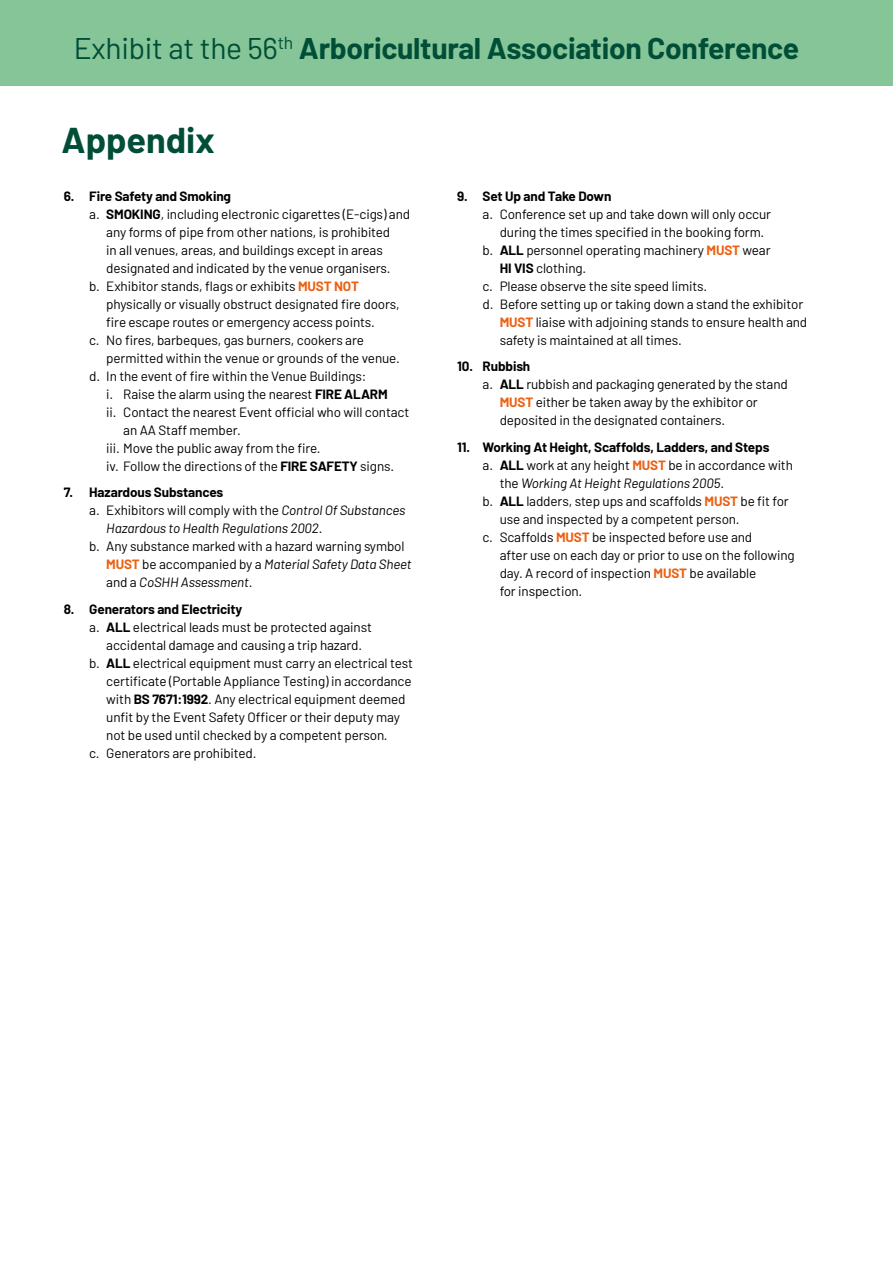
<style>
.page{position:relative;width:893px;height:1263px;background:#fff}
.page>*{position:absolute;margin:0;border:0;box-sizing:border-box;transform-origin:0 0}
.t1{font:700 36px "Barlow";color:#004e37}
.t2{font:700 30px "Barlow";letter-spacing:-.01em;color:#004e37}
.t3{font:13.5px "Barlow";letter-spacing:-.01em;color:#000}
.t4{font:700 13.5px "Barlow";letter-spacing:-.01em;color:#000}
.t5{font:italic 13.5px "Barlow";letter-spacing:-.01em;color:#000}
.s1{font-weight:400}
.s2{font-weight:700}
.s3{font-weight:700;color:#eb6012}
.s4{font-style:italic}
.s5{font-style:normal}
.s6{font-weight:700;font-style:normal;color:#eb6012}
</style>
<div class="page">
<div style="left:0;top:0;width:893px;height:85px;background:#85c597"></div>
<h2 class="t2" style="left:74px;top:26px;width:727px"><span class="s1">Exhibit at the 56</span><sup>th</sup> Arboricultural Association Conference</h2>
<h1 class="t1" style="left:62px;top:113px;width:155px">Appendix</h1>
<p class="t4" style="left:64px;top:186px;width:169px">6. Fire Safety and Smoking</p>
<p class="t3" style="left:89px;top:204px;width:322px">a. <span class="s2">SMOKING</span>, including electronic cigarettes (E-cigs) and</p>
<p class="t3" style="left:106px;top:222px;width:285px">any forms of pipe from other nations, is prohibited</p>
<p class="t3" style="left:106px;top:240px;width:278px">in all venues, areas, and buildings except in areas</p>
<p class="t3" style="left:106px;top:258px;width:286px">designated and indicated by the venue organisers.</p>
<p class="t3" style="left:89px;top:276px;width:271px">b. Exhibitor stands, flags or exhibits <span class="s3">MUST NOT</span></p>
<p class="t3" style="left:106px;top:294px;width:295px">physically or visually obstruct designated fire doors,</p>
<p class="t3" style="left:106px;top:312px;width:270px">fire escape routes or emergency access points.</p>
<p class="t3" style="left:89px;top:330px;width:276px">c. No fires, barbeques, gas burners, cookers are</p>
<p class="t3" style="left:106px;top:348px;width:295px">permitted within the venue or grounds of the venue.</p>
<p class="t3" style="left:89px;top:366px;width:279px">d. In the event of fire within the Venue Buildings:</p>
<p class="t3" style="left:106px;top:384px;width:283px">i. Raise the alarm using the nearest <span class="s2">FIRE ALARM</span></p>
<p class="t3" style="left:106px;top:402px;width:305px">ii. Contact the nearest Event official who will contact</p>
<p class="t3" style="left:123px;top:420px;width:119px">an AA Staff member.</p>
<p class="t3" style="left:106px;top:438px;width:216px">iii. Move the public away from the fire.</p>
<p class="t3" style="left:106px;top:456px;width:289px">iv. Follow the directions of the <span class="s2">FIRE SAFETY</span> signs.</p>
<p class="t4" style="left:64px;top:482px;width:161px">7. Hazardous Substances</p>
<p class="t3" style="left:89px;top:501px;width:318px">a. Exhibitors will comply with the <span class="s4">Control Of Substances</span></p>
<p class="t5" style="left:106px;top:519px;width:218px">Hazardous to Health Regulations 2002<span class="s5">.</span></p>
<p class="t3" style="left:89px;top:537px;width:317px">b. Any substance marked with a hazard warning symbol</p>
<p class="t5" style="left:106px;top:555px;width:307px"><span class="s6">MUST</span> <span class="s5">be accompanied by a</span> Material Safety Data Sheet</p>
<p class="t5" style="left:106px;top:573px;width:148px"><span class="s5">and a</span> CoSHH Assessment<span class="s5">.</span></p>
<p class="t4" style="left:64px;top:599px;width:180px">8. Generators and Electricity</p>
<p class="t3" style="left:89px;top:617px;width:284px">a. <span class="s2">ALL</span> electrical leads must be protected against</p>
<p class="t3" style="left:106px;top:635px;width:257px">accidental damage and causing a trip hazard.</p>
<p class="t3" style="left:89px;top:653px;width:325px">b. <span class="s2">ALL</span> electrical equipment must carry an electrical test</p>
<p class="t3" style="left:106px;top:671px;width:307px">certificate (Portable Appliance Testing) in accordance</p>
<p class="t3" style="left:106px;top:689px;width:301px">with <span class="s2">BS 7671:1992</span>. Any electrical equipment deemed</p>
<p class="t3" style="left:106px;top:707px;width:295px">unfit by the Event Safety Officer or their deputy may</p>
<p class="t3" style="left:106px;top:725px;width:283px">not be used until checked by a competent person.</p>
<p class="t3" style="left:89px;top:743px;width:169px">c. Generators are prohibited.</p>
<p class="t4" style="left:457px;top:186px;width:156px">9. Set Up and Take Down</p>
<p class="t3" style="left:483px;top:204px;width:290px">a. Conference set up and take down will only occur</p>
<p class="t3" style="left:500px;top:222px;width:266px">during the times specified in the booking form.</p>
<p class="t3" style="left:483px;top:240px;width:289px">b. <span class="s2">ALL</span> personnel operating machinery <span class="s3">MUST</span> wear</p>
<p class="t3" style="left:500px;top:258px;width:88px"><span class="s2">HI VIS</span> clothing.</p>
<p class="t3" style="left:483px;top:276px;width:226px">c. Please observe the site speed limits.</p>
<p class="t3" style="left:483px;top:294px;width:322px">d. Before setting up or taking down a stand the exhibitor</p>
<p class="t3" style="left:500px;top:312px;width:309px"><span class="s3">MUST</span> liaise with adjoining stands to ensure health and</p>
<p class="t3" style="left:500px;top:330px;width:184px">safety is maintained at all times.</p>
<p class="t4" style="left:457px;top:356px;width:75px">10. Rubbish</p>
<p class="t3" style="left:483px;top:374px;width:307px">a. <span class="s2">ALL</span> rubbish and packaging generated by the stand</p>
<p class="t3" style="left:500px;top:392px;width:260px"><span class="s3">MUST</span> either be taken away by the exhibitor or</p>
<p class="t3" style="left:500px;top:410px;width:227px">deposited in the designated containers.</p>
<p class="t4" style="left:457px;top:437px;width:314px">11. Working At Height, Scaffolds, Ladders, and Steps</p>
<p class="t3" style="left:483px;top:455px;width:312px">a. <span class="s2">ALL</span> work at any height <span class="s3">MUST</span> be in accordance with</p>
<p class="t5" style="left:500px;top:473px;width:226px"><span class="s5">the</span> Working At Height Regulations 2005<span class="s5">.</span></p>
<p class="t3" style="left:483px;top:491px;width:308px">b. <span class="s2">ALL</span> ladders, step ups and scaffolds <span class="s3">MUST</span> be fit for</p>
<p class="t3" style="left:500px;top:509px;width:241px">use and inspected by a competent person.</p>
<p class="t3" style="left:483px;top:527px;width:271px">c. Scaffolds <span class="s3">MUST</span> be inspected before use and</p>
<p class="t3" style="left:500px;top:545px;width:297px">after use on each day or prior to use on the following</p>
<p class="t3" style="left:500px;top:563px;width:258px">day. A record of inspection <span class="s3">MUST</span> be available</p>
<p class="t3" style="left:500px;top:581px;width:84px">for inspection.</p>
</div>
